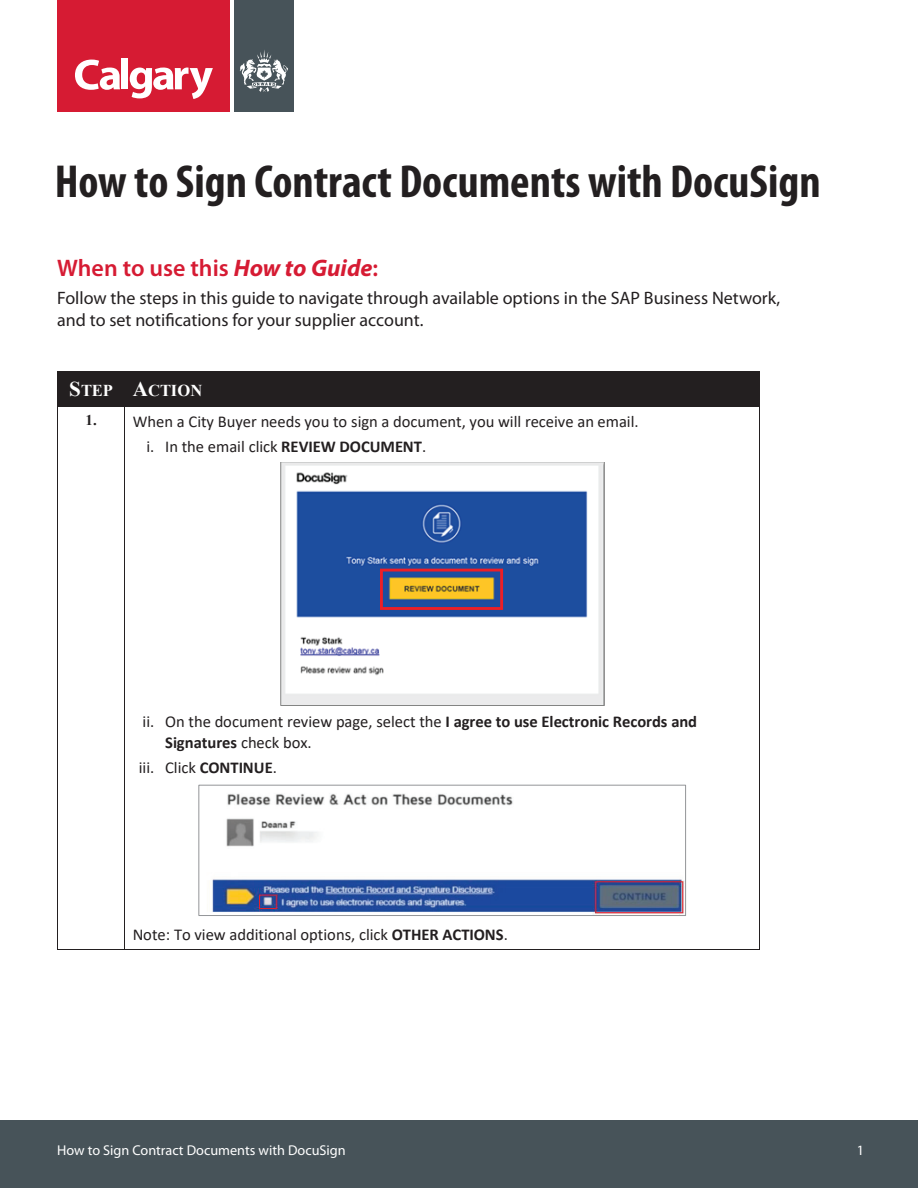
<style>
.page{position:relative;width:918px;height:1188px;background:#fff}
.page>*{position:absolute;margin:0;border:0;box-sizing:border-box;transform-origin:0 0}
.t1{font:700 condensed 46.5px "Myriad Pro";color:#231f20}
.t2{font:600 24px "Myriad Pro";color:#d61b33}
.t3{font:18px/21.6px "Myriad Pro";color:#231f20}
.t4{font:16.5px/25.5px "Calibri";color:#231f20}
.t5{font:700 16.5px "Times New Roman";letter-spacing:-.005em;color:#fff}
.t6{font:14.25px "Myriad Pro";color:#fff}
.s1{font-weight:700;font-style:italic}
.s2{font-size:21px}
.s3{font-family:"Times New Roman";font-weight:700;font-size:15px}
.s4{font-weight:700}
</style>
<div class="page">
<div style="left:0;top:1120px;width:918px;height:68px;background:#475359"></div>
<div style="left:57px;top:0;width:174px;height:112px;background:#d61b33"></div>
<div style="left:234px;top:0;width:59px;height:112px;background:#475359"></div>
<svg style="left:75px;top:60px;width:45px;height:30px"></svg>
<div style="left:121px;top:58px;width:7px;height:31px;background:#fff"></div>
<svg style="left:130px;top:68px;width:83px;height:31px"></svg>
<svg style="left:240px;top:50px;width:48px;height:42px"></svg>
<div style="left:58px;top:372px;width:66px;height:34px;background:#231f20"></div>
<div style="left:125px;top:372px;width:635px;height:34px;background:#231f20"></div>
<hr style="left:58px;top:371px;width:66px;height:1px;background:#231f20">
<hr style="left:125px;top:371px;width:635px;height:1px;background:#231f20">
<hr style="left:57px;top:371px;width:1px;height:35px;background:#231f20">
<hr style="left:124px;top:371px;width:1px;height:35px;background:#231f20">
<hr style="left:760px;top:371px;width:1px;height:35px;background:#231f20">
<hr style="left:58px;top:406px;width:66px;height:1px;background:#231f20">
<hr style="left:125px;top:406px;width:635px;height:1px;background:#231f20">
<hr style="left:57px;top:407px;width:1px;height:543px;background:#231f20">
<hr style="left:58px;top:950px;width:66px;height:1px;background:#231f20">
<hr style="left:124px;top:407px;width:1px;height:543px;background:#231f20">
<hr style="left:125px;top:950px;width:635px;height:1px;background:#231f20">
<hr style="left:760px;top:407px;width:1px;height:543px;background:#231f20">
<img style="left:280px;top:462px;width:324px;height:243px">
<img style="left:212px;top:793px;width:472px;height:121px">
<div style="left:198px;top:785px;width:488px;height:131px;border:1px solid #939598"></div>
<h1 class="t1" style="left:55px;top:152px;width:767px">How to Sign Contract Documents with DocuSign</h1>
<h2 class="t2" style="left:57px;top:253px;width:322px">When to use this <span class="s1">How to Guide</span>:</h2>
<p class="t3" style="left:57px;top:287px;width:725px">Follow the steps in this guide to navigate through available options in the SAP Business Network, and to set notifications for your supplier account.</p>
<p class="t5" style="left:69px;top:379px;width:135px"><span class="s2">S</span>TEP <span class="s2">A</span>CTION</p>
<p class="t4" style="left:146px;top:408px;width:494px;text-indent:-61px"><span class="s3">1.</span> When a City Buyer needs you to sign a document, you will receive an email. i. In the email click <span class="s4">REVIEW DOCUMENT</span>.</p>
<p class="t4" style="left:165px;top:710px;width:534px;line-height:21.3px;text-indent:-22px">ii. On the document review page, select the <span class="s4">I agree to use Electronic Records and<br>Signatures</span> check box.</p>
<p class="t4" style="left:139px;top:755px;width:140px">iii. Click <span class="s4">CONTINUE</span>.</p>
<p class="t4" style="left:133px;top:921px;width:377px">Note: To view additional options, click <span class="s4">OTHER ACTIONS</span>.</p>
<p class="t6" style="left:57px;top:1142px;width:290px">How to Sign Contract Documents with DocuSign</p>
<p class="t6" style="left:857px;top:1142px;width:9px">1</p>
</div>
